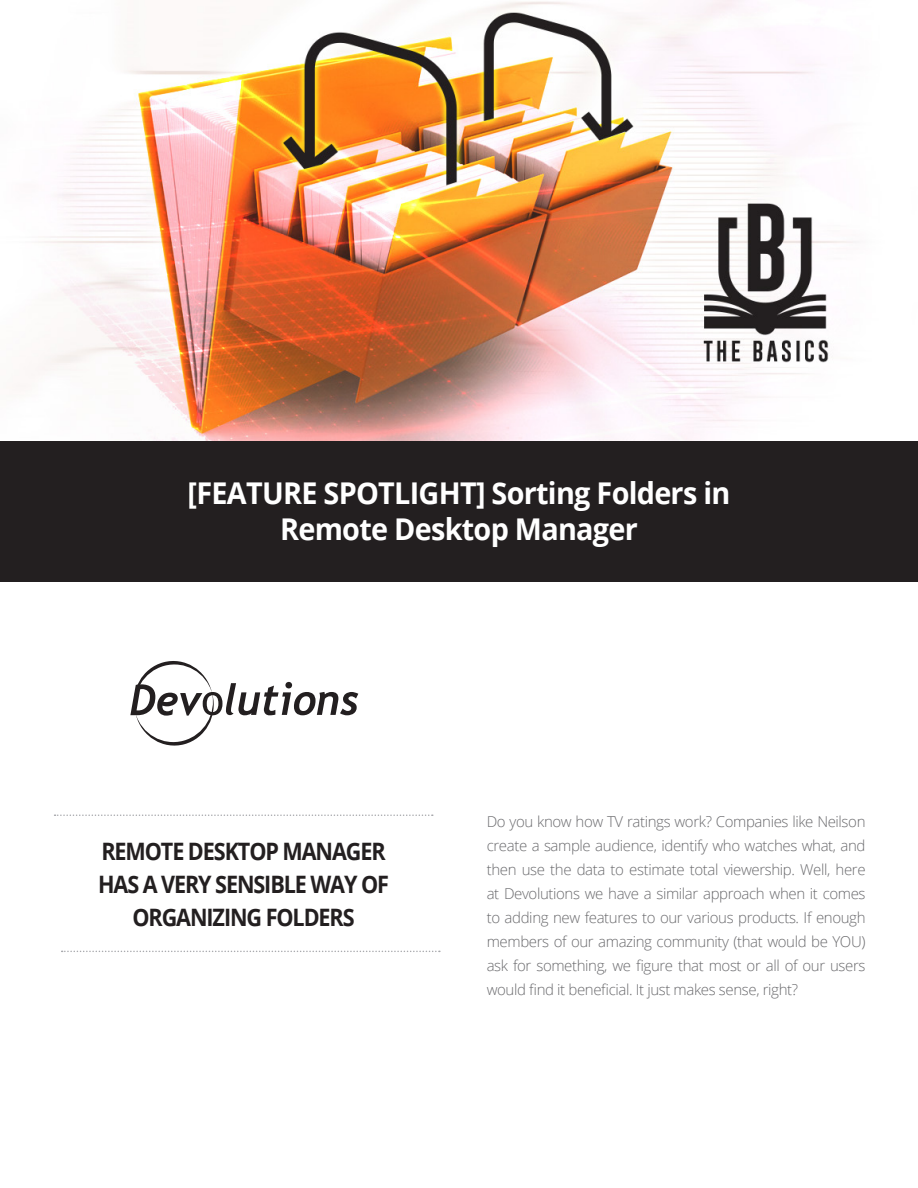
<style>
.page{position:relative;width:918px;height:1188px;background:#fff}
.page>*{position:absolute;margin:0;border:0;box-sizing:border-box;transform-origin:0 0}
.t1{font:700 30px "Open Sans";letter-spacing:-.025em;color:#fff;scale:.96 1}
.t2{font:700 24px/33px "Open Sans";letter-spacing:-.05em;color:#231f20;text-align:center;scale:.9 1}
.t3{font:300 15px/24px "Open Sans";letter-spacing:-.025em;color:#6b6b6e;text-align:justify}
</style>
<div class="page">
<svg style="left:62px;top:951px;width:378px;height:1px"></svg>
<svg style="left:55px;top:814px;width:378px;height:2px"></svg>
<svg style="left:130px;top:661px;width:228px;height:85px"></svg>
<img style="left:39px;top:0;width:817px;height:441px">
<div style="left:0;top:441px;width:918px;height:140px;background:#231f20"></div>
<p class="t1" style="left:188px;top:472px;width:567px">[FEATURE SPOTLIGHT] Sorting Folders in</p>
<p class="t1" style="left:280px;top:508px;width:374px">Remote Desktop Manager</p>
<p class="t2" style="left:101px;top:834px;width:317px">REMOTE DESKTOP MANAGER</p>
<p class="t2" style="left:98px;top:867px;width:325px">HAS A VERY SENSIBLE WAY OF<br>ORGANIZING FOLDERS</p>
<p class="t3" style="left:487px;top:810px;width:380px">Do you know how TV ratings work? Companies like Neilson create a sample audience, identify who watches what, and then use the data to estimate total viewership. Well, here at Devolutions we have a similar approach when it comes to adding new features to our various products. If enough members of our amazing community (that would be YOU) ask for something, we figure that most or all of our users would find it beneficial. It just makes sense, right?</p>
</div>
